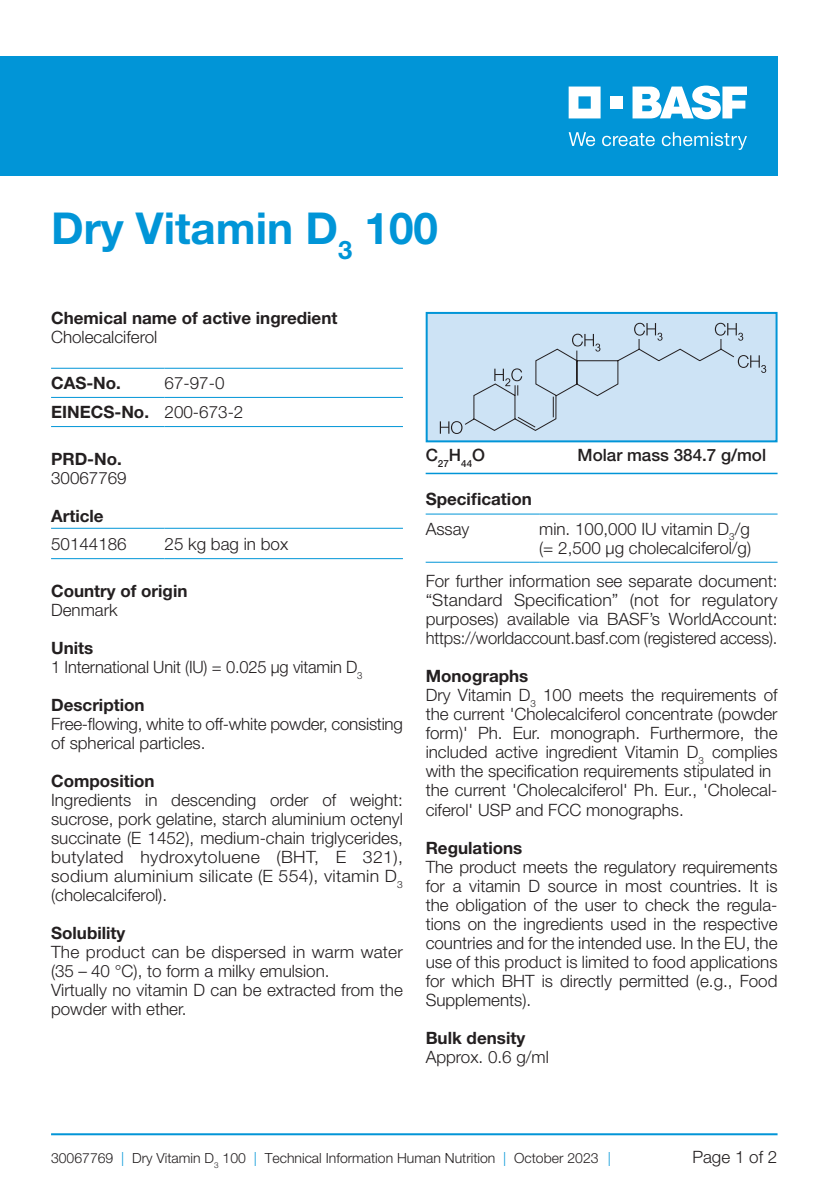
<style>
.page{position:relative;width:840px;height:1191px;background:#fff}
.page>*{position:absolute;margin:0;border:0;box-sizing:border-box;transform-origin:0 0}
.ProductName{font:700 44px "Helvetica Neue LT Std";color:#0195d7}
.TXT{font:300 17px/19px "Helvetica Neue LT Std";color:#231f20}
.HEAD{font:300 17px/19px "Helvetica Neue LT Std";color:#231f20;text-align:justify}
.HEAD-2{font:700 17px "Helvetica Neue LT Std";color:#231f20}
.TXT_Tab{font:300 17px/19px "Helvetica Neue LT Std";color:#231f20}
.TXT-2{font:700 17px "Helvetica Neue LT Std";color:#231f20}
.TXT_Formel{font:500 17px "Helvetica Neue LT Std";color:#231f20}
.HEAD_n_GR{font:700 17px "Helvetica Neue LT Std";color:#231f20}
.t1{font:300 14px "Helvetica Neue LT Std";color:#231f20}
.TXT_Formel-2{font:500 9.8px "Helvetica Neue LT Std";color:#231f20}
.s1{color:#0195d7}
</style>
<div class="page">
<div style="left:0;top:57px;width:777px;height:119px;background:#0195d7"></div>
<svg style="left:568px;top:87px;width:32px;height:31px"></svg>
<div style="left:610px;top:96px;width:12px;height:13px;background:#fff"></div>
<svg style="left:632px;top:86px;width:114px;height:33px"></svg>
<svg style="left:568px;top:132px;width:26px;height:14px"></svg>
<svg style="left:602px;top:133px;width:52px;height:13px"></svg>
<svg style="left:661px;top:132px;width:85px;height:18px"></svg>
<hr style="left:51px;top:1133px;width:726px;height:2px;background:#0195d7">
<hr style="left:51px;top:368px;width:113px;height:1px;background:#0195d7">
<hr style="left:164px;top:368px;width:239px;height:1px;background:#0195d7">
<hr style="left:51px;top:397px;width:113px;height:1px;background:#0195d7">
<hr style="left:164px;top:397px;width:239px;height:1px;background:#0195d7">
<hr style="left:51px;top:426px;width:113px;height:1px;background:#0195d7">
<hr style="left:164px;top:426px;width:239px;height:1px;background:#0195d7">
<hr style="left:51px;top:528px;width:113px;height:1px;background:#0195d7">
<hr style="left:164px;top:528px;width:239px;height:1px;background:#0195d7">
<hr style="left:51px;top:558px;width:113px;height:1px;background:#0195d7">
<hr style="left:164px;top:558px;width:239px;height:1px;background:#0195d7">
<hr style="left:425px;top:473px;width:352px;height:1px;background:#0195d7">
<div style="left:426px;top:313px;width:350px;height:128px;background:#cde3f5"></div>
<svg style="left:439px;top:323px;width:326px;height:111px"></svg>
<div style="left:425px;top:312px;width:352px;height:130px;border:2px solid #0195d7"></div>
<hr style="left:425px;top:562px;width:114px;height:1px;background:#0195d7">
<hr style="left:539px;top:562px;width:238px;height:1px;background:#0195d7">
<hr style="left:425px;top:513px;width:114px;height:1px;background:#0195d7">
<hr style="left:539px;top:513px;width:238px;height:1px;background:#0195d7">
<p class="ProductName" style="left:51px;top:201px;width:388px">Dry Vitamin D<sub>3</sub> 100</p>
<p class="TXT-2" style="left:51px;top:307px;width:288px">Chemical name of active ingredient</p>
<p class="TXT" style="left:51px;top:327px;width:108px">Cholecalciferol</p>
<p class="HEAD_n_GR" style="left:51px;top:372px;width:71px">CAS-No.</p>
<p class="TXT_Tab" style="left:164px;top:373px;width:61px">67-97-0</p>
<p class="HEAD_n_GR" style="left:51px;top:401px;width:99px">EINECS-No.</p>
<p class="TXT_Tab" style="left:164px;top:402px;width:80px">200-673-2</p>
<p class="HEAD-2" style="left:51px;top:448px;width:72px">PRD-No.</p>
<p class="TXT" style="left:51px;top:468px;width:77px">30067769</p>
<p class="HEAD-2" style="left:51px;top:505px;width:54px">Article</p>
<p class="TXT" style="left:51px;top:533px;width:77px">50144186</p>
<p class="TXT" style="left:164px;top:533px;width:125px">25 kg bag in box</p>
<p class="HEAD-2" style="left:51px;top:580px;width:138px">Country of origin</p>
<p class="TXT" style="left:51px;top:600px;width:68px">Denmark</p>
<p class="HEAD-2" style="left:51px;top:637px;width:44px">Units</p>
<p class="TXT" style="left:51px;top:657px;width:313px">1 International Unit (IU) = 0.025 µg vitamin D<sub>3</sub></p>
<p class="HEAD-2" style="left:51px;top:694px;width:95px">Description</p>
<p class="TXT" style="left:51px;top:714px;width:353px">Free-flowing, white to off-white powder, consisting of spherical particles.</p>
<p class="HEAD-2" style="left:51px;top:770px;width:105px">Composition</p>
<p class="TXT" style="left:51px;top:790px;width:353px;text-align:justify">Ingredients in descending order of weight: sucrose, pork gelatine, starch aluminium octenyl succinate (E 1452), medium-chain triglycerides, butylated hydroxytoluene (BHT, E 321), sodium aluminium silicate (E 554), vitamin D<sub>3 </sub>(cholecalciferol).</p>
<p class="HEAD-2" style="left:51px;top:922px;width:76px">Solubility</p>
<p class="TXT" style="left:51px;top:942px;width:353px">The product can be dispersed in warm water (35 – 40 °C), to form a milky emulsion.</p>
<p class="TXT" style="left:51px;top:980px;width:353px">Virtually no vitamin D can be extracted from the powder with ether.</p>
<p class="TXT_Formel-2" style="left:425px;top:457px;width:61px"><sup>C</sup>27<sup>H</sup>44<sup>O</sup></p>
<p class="TXT_Formel" style="left:577px;top:445px;width:190px">Molar mass 384.7 g/mol</p>
<p class="HEAD-2" style="left:425px;top:488px;width:108px">Specification</p>
<p class="TXT_Tab" style="left:425px;top:519px;width:45px">Assay</p>
<p class="TXT_Tab" style="left:539px;top:519px;width:213px">min. 100,000 IU vitamin D<sub>3</sub>/g (= 2,500 µg cholecalciferol/g)</p>
<p class="TXT" style="left:425px;top:571px;width:353px;text-align:justify">For further information see separate document: “Standard Specification” (not for regulatory purposes) available via BASF’s WorldAccount: https://worldaccount.basf.com (registered access).</p>
<p class="HEAD-2" style="left:425px;top:666px;width:104px">Monographs</p>
<p class="HEAD" style="left:425px;top:685px;width:353px">Dry Vitamin D<sub>3</sub> 100 meets the requirements of the current 'Cholecalciferol concentrate (powder form)' Ph. Eur. monograph. Furthermore, the included active ingredient Vitamin D<sub>3</sub> complies with the specification requirements stipulated in</p>
<p class="HEAD" style="left:425px;top:780px;width:353px">the current 'Cholecalciferol' Ph. Eur., 'Cholecal&shy;ciferol' USP and FCC monographs.</p>
<p class="TXT-2" style="left:425px;top:837px;width:98px">Regulations</p>
<p class="TXT" style="left:425px;top:856px;width:353px;text-align:justify">The product meets the regulatory requirements for a vitamin D source in most countries. It is the obligation of the user to check the regula&shy;tions on the ingredients used in the respective countries and for the intended use. In the EU, the use of this product is limited to food applications for which BHT is directly permitted (e.g., Food Supplements).</p>
<p class="HEAD-2" style="left:425px;top:1027px;width:101px">Bulk density</p>
<p class="TXT" style="left:425px;top:1046px;width:125px">Approx. 0.6 g/ml</p>
<p class="t1" style="left:51px;top:1149px;width:561px">30067769 <span class="s1">|</span> Dry Vitamin D<sub>3</sub> 100 <span class="s1">|</span> Technical Information Human Nutrition <span class="s1">|</span> October 2023 <span class="s1">|</span></p>
<p class="TXT" style="left:692px;top:1147px;width:86px">Page 1 of 2</p>
</div>
